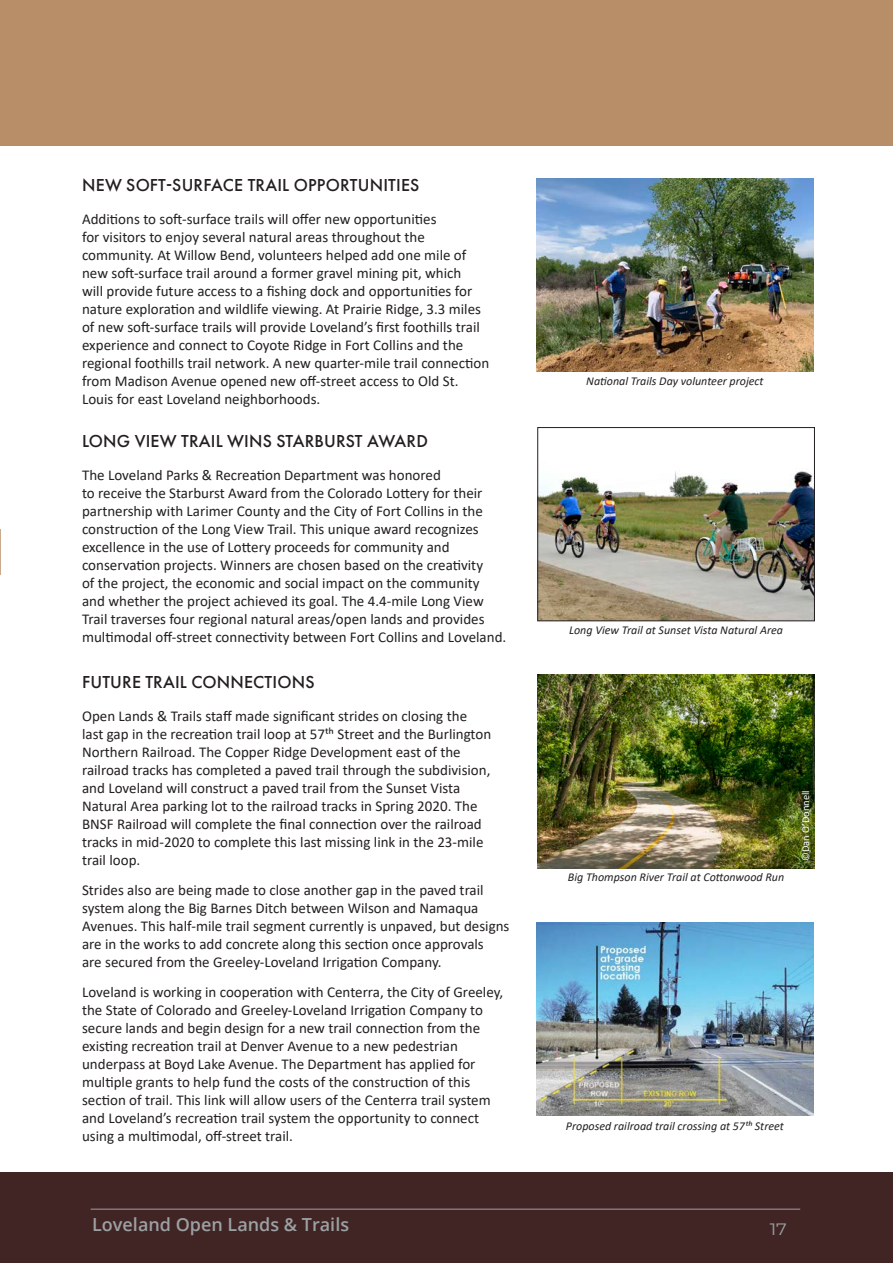
<style>
.page{position:relative;width:893px;height:1263px;background:#fff}
.page>*{position:absolute;margin:0;border:0;box-sizing:border-box;transform-origin:0 0}
.t1{font:500 18px "Futura PT";letter-spacing:.01em;color:#231f20}
.t2{font:600 18px "Open Sans";color:#9ca1a4}
.t3{font:16.5px "Montserrat";color:#9ca1a4;scale:1.1 1}
.Paragraph{font:15px/18px "Calibri";color:#231f20}
._2017_Basic_text{font:italic 12px "Calibri";color:#231f20}
.t4{font:10.5px "Calibri";color:#fff}
</style>
<div class="page">
<div style="left:0;top:1172px;width:893px;height:91px;background:#412525"></div>
<img style="left:540px;top:471px;width:272px;height:148px">
<div style="left:538px;top:427px;width:276px;height:194px;border:1px solid #231f20"></div>
<img style="left:537px;top:178px;width:276px;height:194px">
<img style="left:536px;top:922px;width:277px;height:193px">
<div style="left:0;top:0;width:893px;height:145px;background:#b78e68"></div>
<hr style="left:0;top:529px;width:1px;height:46px;background:#b78e68">
<img style="left:538px;top:675px;width:276px;height:193px">
<hr style="left:91px;top:1209px;width:709px;height:1px;background:#9ca1a4">
<p class="t1" style="left:82px;top:174px;width:339px">NEW SOFT-SURFACE TRAIL OPPORTUNITIES</p>
<p class="Paragraph" style="left:82px;top:210px;width:409px">Additions to soft-surface trails will offer new opportunities<br>for visitors to enjoy several natural areas throughout the community. At Willow Bend, volunteers helped add one mile of new soft-surface trail around a former gravel mining pit, which<br>will provide future access to a fishing dock and opportunities for nature exploration and wildlife viewing. At Prairie Ridge, 3.3 miles of new soft-surface trails will provide Loveland’s first foothills trail experience and connect to Coyote Ridge in Fort Collins and the regional foothills trail network. A new quarter-mile trail connection from Madison Avenue opened new off-street access to Old St.<br>Louis for east Loveland neighborhoods.</p>
<p class="t1" style="left:82px;top:430px;width:347px">LONG VIEW TRAIL WINS STARBURST AWARD</p>
<p class="Paragraph" style="left:82px;top:466px;width:426px">The Loveland Parks &amp; Recreation Department was honored<br>to receive the Starburst Award from the Colorado Lottery for their partnership with Larimer County and the City of Fort Collins in the construction of the Long View Trail. This unique award recognizes excellence in the use of Lottery proceeds for community and conservation projects. Winners are chosen based on the creativity<br>of the project, the economic and social impact on the community<br>and whether the project achieved its goal. The 4.4-mile Long View Trail traverses four regional natural areas/open lands and provides multimodal off-street connectivity between Fort Collins and Loveland.</p>
<p class="t1" style="left:82px;top:671px;width:234px">FUTURE TRAIL CONNECTIONS</p>
<p class="Paragraph" style="left:82px;top:707px;width:411px">Open Lands &amp; Trails staff made significant strides on closing the last gap in the recreation trail loop at 57th Street and the Burlington</p>
<p class="Paragraph" style="left:82px;top:743px;width:410px">Northern Railroad. The Copper Ridge Development east of the railroad tracks has completed a paved trail through the subdivision, and Loveland will construct a paved trail from the Sunset Vista Natural Area parking lot to the railroad tracks in Spring 2020. The BNSF Railroad will complete the final connection over the railroad tracks in mid-2020 to complete this last missing link in the 23-mile trail loop.</p>
<p class="Paragraph" style="left:82px;top:881px;width:429px">Strides also are being made to close another gap in the paved trail system along the Big Barnes Ditch between Wilson and Namaqua Avenues. This half-mile trail segment currently is unpaved, but designs are in the works to add concrete along this section once approvals<br>are secured from the Greeley-Loveland Irrigation Company.</p>
<p class="Paragraph" style="left:82px;top:983px;width:423px">Loveland is working in cooperation with Centerra, the City of Greeley, the State of Colorado and Greeley-Loveland Irrigation Company to secure lands and begin design for a new trail connection from the existing recreation trail at Denver Avenue to a new pedestrian underpass at Boyd Lake Avenue. The Department has applied for multiple grants to help fund the costs of the construction of this section of trail. This link will allow users of the Centerra trail system and Loveland’s recreation trail system the opportunity to connect using a multimodal, off-street trail.</p>
<p class="_2017_Basic_text" style="left:586px;top:373px;width:179px">National Trails Day volunteer project</p>
<p class="_2017_Basic_text" style="left:569px;top:622px;width:215px">Long View Trail at Sunset Vista Natural Area</p>
<p class="_2017_Basic_text" style="left:568px;top:869px;width:218px">Big Thompson River Trail at Cottonwood Run</p>
<p class="t4" style="left:798px;top:861px;width:72px;rotate:-90deg">©Dan O’Donnell</p>
<p class="_2017_Basic_text" style="left:566px;top:1117px;width:219px">Proposed railroad trail crossing at 57th Street</p>
<p class="t2" style="left:92px;top:1212px;width:258px">Loveland Open Lands &amp; Trails</p>
<p class="t3" style="left:770px;top:1218px;width:17px">17</p>
</div>
